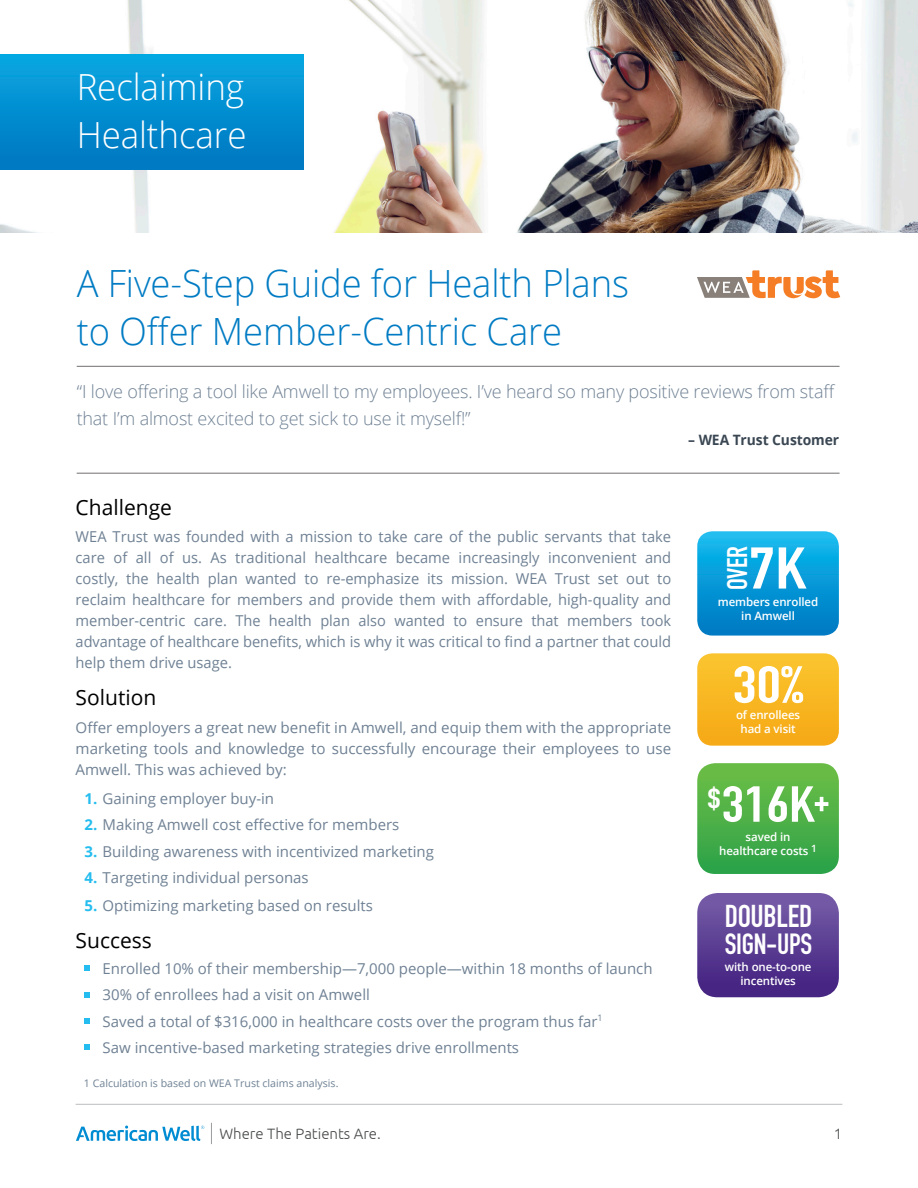
<style>
.page{position:relative;width:918px;height:1188px;background:#fff}
.page>*{position:absolute;margin:0;border:0;box-sizing:border-box;transform-origin:0 0}
.t1{font:57.75px "DIN Engschrift Std";color:#fff;scale:1.23 1}
.t2{font:51.45px "DIN Engschrift Std";color:#fff;scale:1.27 1}
.t3{font:49.8px "DIN Engschrift Std";color:#fff;scale:1.22 1}
.t4{font:300 37.5px/48px "Open Sans";letter-spacing:-.005em;color:#007bc3}
.t5{font:300 36px/48px "Open Sans";letter-spacing:-.005em;color:#fff}
.t6{font:31.2px "DIN Engschrift Std";letter-spacing:-.01em;color:#fff}
.t7{font:28.8px "DIN Engschrift Std";letter-spacing:-.01em;color:#fff}
.t8{font:28.05px "DIN Engschrift Std";color:#fff}
.t9{font:21px "Open Sans";color:#000}
.t10{font:300 18px/27px "Open Sans";letter-spacing:-.01em;color:#6f8194}
.t11{font:15px/21px "Open Sans";color:#6f8194;text-align:justify}
.t12{font:300 15px "Ubuntu";color:#4b4c4d}
.t13{font:700 14.25px "Open Sans";letter-spacing:-.005em;color:#3a4753}
.t14{font:600 11.55px/13.8px "Open Sans";letter-spacing:-.01em;color:#fff;text-align:center}
.t15{font:10.5px "Open Sans";color:#6f8194}
.s1{font-weight:700;color:#25bdef}
</style>
<div class="page">
<hr style="left:76px;top:1104px;width:766px;height:1px;background:#bcbdc0">
<svg style="left:85px;top:966px;width:5px;height:5px"></svg>
<svg style="left:85px;top:992px;width:5px;height:5px"></svg>
<svg style="left:85px;top:1018px;width:5px;height:6px"></svg>
<svg style="left:85px;top:1044px;width:5px;height:6px"></svg>
<hr style="left:77px;top:366px;width:763px;height:1px;background:#231f20">
<hr style="left:77px;top:473px;width:763px;height:1px;background:#231f20">
<svg style="left:76px;top:1126px;width:128px;height:15px"></svg>
<svg style="left:211px;top:1123px;width:1px;height:21px"></svg>
<img style="left:0;top:0;width:918px;height:233px">
<div style="left:0;top:54px;width:303px;height:116px;background:linear-gradient(to bottom,#08a7e2,#0077c0)"></div>
<svg style="left:697px;top:270px;width:143px;height:28px"></svg>
<svg style="left:697px;top:653px;width:142px;height:93px;background:#f8b827"></svg>
<svg style="left:697px;top:531px;width:142px;height:105px;background:#0d9bd9"></svg>
<svg style="left:697px;top:763px;width:142px;height:111px;background:#51b24b"></svg>
<svg style="left:697px;top:893px;width:142px;height:104px;background:#5f4395"></svg>
<p class="t5" style="left:77px;top:62px;width:171px">Reclaiming<br>Healthcare</p>
<p class="t4" style="left:77px;top:259px;width:554px">A Five-Step Guide for Health Plans to Offer Member-Centric Care</p>
<p class="t10" style="left:77px;top:378px;width:760px">“I love offering a tool like Amwell to my employees. I’ve heard so many positive reviews from staff that I’m almost excited to get sick to use it myself!”</p>
<p class="t13" style="left:688px;top:430px;width:152px">– WEA Trust Customer</p>
<p class="t9" style="left:76px;top:492px;width:98px">Challenge</p>
<p class="t11" style="left:76px;top:526px;width:597px">WEA Trust was founded with a mission to take care of the public servants that take care of all of us. As traditional healthcare became increasingly inconvenient and costly, the health plan wanted to re-emphasize its mission. WEA Trust set out to reclaim healthcare for members and provide them with affordable, high-quality and member-centric care. The health plan also wanted to ensure that members took advantage of healthcare benefits, which is why it was critical to find a partner that could help them drive usage.</p>
<p class="t9" style="left:76px;top:683px;width:82px">Solution</p>
<p class="t11" style="left:76px;top:717px;width:597px">Offer employers a great new benefit in Amwell, and equip them with the appropriate marketing tools and knowledge to successfully encourage their employees to use Amwell. This was achieved by:</p>
<p class="t11" style="left:85px;top:788px;width:191px"><span class="s1">1.</span> Gaining employer buy-in</p>
<p class="t11" style="left:85px;top:814px;width:316px"><span class="s1">2.</span> Making Amwell cost effective for members</p>
<p class="t11" style="left:85px;top:840px;width:351px"><span class="s1">3.</span> Building awareness with incentivized marketing</p>
<p class="t11" style="left:85px;top:867px;width:226px"><span class="s1">4.</span> Targeting individual personas</p>
<p class="t11" style="left:85px;top:894px;width:290px"><span class="s1">5.</span> Optimizing marketing based on results</p>
<p class="t9" style="left:76px;top:926px;width:78px">Success</p>
<p class="t11" style="left:103px;top:958px;width:552px">Enrolled 10% of their membership—7,000 people—within 18 months of launch</p>
<p class="t11" style="left:103px;top:984px;width:269px">30% of enrollees had a visit on Amwell</p>
<p class="t11" style="left:103px;top:1010px;width:502px">Saved a total of $316,000 in healthcare costs over the program thus far<sup>1</sup></p>
<p class="t11" style="left:103px;top:1037px;width:418px">Saw incentive-based marketing strategies drive enrollments</p>
<p class="t15" style="left:84px;top:1076px;width:256px">1 Calculation is based on WEA Trust claims analysis.</p>
<p class="t12" style="left:219px;top:1125px;width:163px">Where The Patients Are.</p>
<p class="t8" style="left:721px;top:590px;width:45px;rotate:-90deg">OVER</p>
<p class="t1" style="left:749px;top:534px;width:48px">7K</p>
<p class="t14" style="left:718px;top:595px;width:102px">members enrolled in Amwell</p>
<p class="t2" style="left:732px;top:655px;width:58px">30%</p>
<p class="t14" style="left:736px;top:707px;width:66px;line-height:14.7px">of enrollees had a visit</p>
<p class="t3" style="left:708px;top:775px;width:89px"><sup>$</sup>316K</p>
<p class="t14" style="left:719px;top:829px;width:99px">saved in healthcare costs <sup>1</sup></p>
<p class="t6" style="left:725px;top:897px;width:89px">DOUBLED</p>
<p class="t7" style="left:725px;top:927px;width:89px">SIGN-UPS</p>
<p class="t14" style="left:725px;top:959px;width:88px">with one-to-one incentives</p>
<p class="t12" style="left:834px;top:1125px;width:10px">1</p>
</div>
